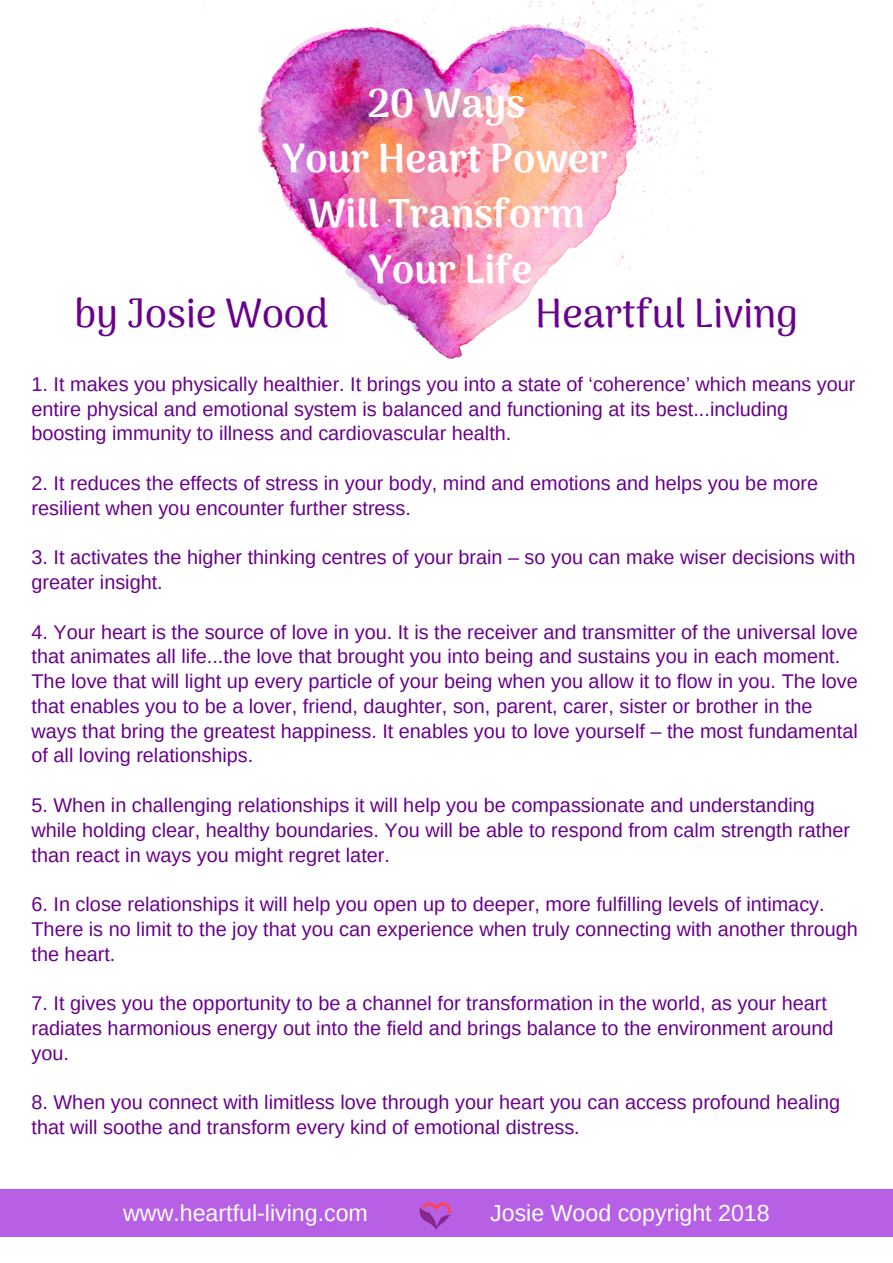
<style>
.page{position:relative;width:893px;height:1263px;background:#fff}
.page>*{position:absolute;margin:0;border:0;box-sizing:border-box;transform-origin:0 0}
.t1{font:900 39.75px/55.2px "Arima Madurai";color:#fff;text-align:center}
.t2{font:500 39.75px "Arima Madurai";color:#69008c}
.t3{font:23.25px "Arimo";color:#fff}
.t4{font:19.8px/24.8px "Arimo";color:#69008c}
</style>
<div class="page">
<img style="left:258px;top:1px;width:455px;height:358px">
<img style="left:347px;top:61px;width:199px;height:229px">
<div style="left:0;top:1189px;width:893px;height:47px;background:#b760e6"></div>
<img style="left:361px;top:91px;width:193px;height:135px">
<img style="left:419px;top:1202px;width:32px;height:28px">
<h1 class="t1" style="left:282px;top:76px;width:327px">20 Ways<br>Your Heart Power<br>Will Transform<br>Your Life</h1>
<h1 class="t2" style="left:75px;top:290px;width:255px">by Josie Wood</h1>
<h1 class="t2" style="left:535px;top:290px;width:264px">Heartful Living</h1>
<p class="t4" style="left:32px;top:372px;width:825px">1. It makes you physically healthier. It brings you into a state of ‘coherence’ which means your entire physical and emotional system is balanced and functioning at its best...including boosting immunity to illness and cardiovascular health.</p>
<p class="t4" style="left:32px;top:471px;width:788px">2. It reduces the effects of stress in your body, mind and emotions and helps you be more resilient when you encounter further stress.</p>
<p class="t4" style="left:32px;top:545px;width:825px">3. It activates the higher thinking centres of your brain – so you can make wiser decisions with greater insight.</p>
<p class="t4" style="left:32px;top:619px;width:828px">4. Your heart is the source of love in you. It is the receiver and transmitter of the universal love that animates all life...the love that brought you into being and sustains you in each moment.<br>The love that will light up every particle of your being when you allow it to flow in you. The love that enables you to be a lover, friend, daughter, son, parent, carer, sister or brother in the ways that bring the greatest happiness. It enables you to love yourself – the most fundamental of all loving relationships.</p>
<p class="t4" style="left:32px;top:793px;width:820px">5. When in challenging relationships it will help you be compassionate and understanding while holding clear, healthy boundaries. You will be able to respond from calm strength rather than react in ways you might regret later.</p>
<p class="t4" style="left:32px;top:892px;width:828px">6. In close relationships it will help you open up to deeper, more fulfilling levels of intimacy.<br>There is no limit to the joy that you can experience when truly connecting with another through the heart.</p>
<p class="t4" style="left:32px;top:991px;width:804px">7. It gives you the opportunity to be a channel for transformation in the world, as your heart radiates harmonious energy out into the field and brings balance to the environment around you.</p>
<p class="t4" style="left:32px;top:1090px;width:810px">8. When you connect with limitless love through your heart you can access profound healing that will soothe and transform every kind of emotional distress.</p>
<p class="t3" style="left:123px;top:1199px;width:246px">www.heartful-living.com</p>
<p class="t3" style="left:490px;top:1199px;width:281px">Josie Wood copyright 2018</p>
</div>
